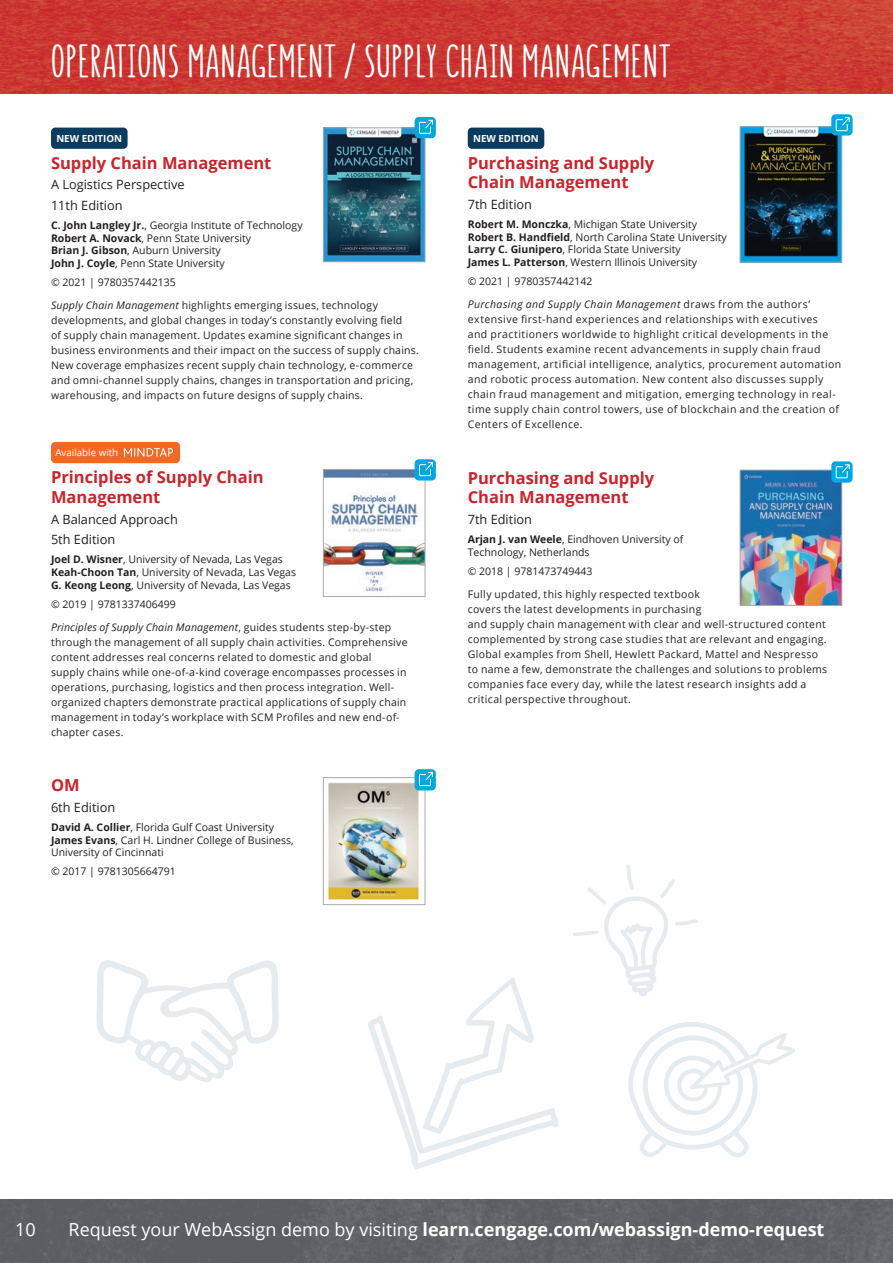
<style>
.page{position:relative;width:893px;height:1263px;background:#fff}
.page>*{position:absolute;margin:0;border:0;box-sizing:border-box;transform-origin:0 0}
.Section_Headers{font:700 45px "Summer Font";letter-spacing:.025em;color:#fff}
.t1{font:700 18px "Open Sans";color:#fff}
.t2{font:18px "Open Sans";color:#fff}
.Title__with_Flash{font:700 16.5px/19.8px "Open Sans";color:#c8242b}
.t3{font:12.75px/20.7px "Open Sans";color:#231f20}
.Body{font:10.5px/15px "Open Sans";letter-spacing:.03em;color:#231f20}
.Author{font:10.5px/12.6px "Open Sans";color:#231f20}
.Biblio{font:10.5px "Open Sans";color:#231f20}
.t4{font:700 9.75px "Open Sans";color:#fff}
.Biblio-2{font:9.75px "Open Sans";color:#fff}
.s1{font-weight:700}
.s2{font-style:italic}
.s3{font-weight:400}
</style>
<div class="page">
<div style="left:0;top:1199px;width:893px;height:64px;background:#5d6166"></div>
<svg style="left:368px;top:978px;width:190px;height:191px"></svg>
<svg style="left:573px;top:864px;width:125px;height:133px"></svg>
<svg style="left:96px;top:960px;width:183px;height:122px"></svg>
<svg style="left:628px;top:1022px;width:167px;height:136px"></svg>
<img style="left:0;top:0;width:893px;height:94px">
<div style="left:51px;top:442px;width:129px;height:21px;background:#f36824;border-radius:4px"></div>
<svg style="left:124px;top:448px;width:49px;height:8px"></svg>
<div style="left:468px;top:128px;width:76px;height:21px;background:#0c3b60;border-radius:4px"></div>
<div style="left:51px;top:128px;width:77px;height:21px;background:#0c3b60;border-radius:4px"></div>
<div style="left:831px;top:114px;width:22px;height:22px;background:#00a8e0;border-radius:4px"></div>
<img style="left:740px;top:117px;width:110px;height:146px">
<div style="left:415px;top:117px;width:21px;height:21px;background:#00a8e0;border-radius:4px"></div>
<svg style="left:323px;top:120px;width:110px;height:142px;background:#446f83"></svg>
<div style="left:415px;top:459px;width:21px;height:21px;background:#00a8e0;border-radius:4px"></div>
<img style="left:323px;top:462px;width:110px;height:135px">
<div style="left:415px;top:769px;width:21px;height:21px;background:#00a8e0;border-radius:4px"></div>
<img style="left:323px;top:772px;width:110px;height:133px">
<div style="left:831px;top:461px;width:22px;height:22px;background:#00a8e0;border-radius:4px"></div>
<img style="left:740px;top:464px;width:110px;height:142px">
<p class="Section_Headers" style="left:51px;top:34px;width:621px">OPERATIONS MANAGEMENT / SUPPLY CHAIN MANAGEMENT</p>
<p class="t4" style="left:56px;top:131px;width:67px">NEW EDITION</p>
<p class="Title__with_Flash" style="left:51px;top:152px;width:222px">Supply Chain Management</p>
<p class="t3" style="left:51px;top:174px;width:135px">A Logistics Perspective<br>11th Edition</p>
<p class="Author" style="left:51px;top:219px;width:253px"><span class="s1">C. John Langley Jr.</span>, Georgia Institute of Technology <span class="s1">Robert A. Novack</span>, Penn State University<br><span class="s1">Brian J. Gibson</span>, Auburn University<br><span class="s1">John J. Coyle</span>, Penn State University</p>
<p class="Biblio" style="left:51px;top:275px;width:126px">© 2021 | 9780357442135</p>
<p class="Body" style="left:51px;top:298px;width:369px"><span class="s2">Supply Chain Management</span> highlights emerging issues, technology developments, and global changes in today’s constantly evolving field<br>of supply chain management. Updates examine significant changes in business environments and their impact on the success of supply chains.<br>New coverage emphasizes recent supply chain technology, e-commerce and omni-channel supply chains, changes in transportation and pricing, warehousing, and impacts on future designs of supply chains.</p>
<p class="Biblio-2" style="left:55px;top:446px;width:64px">Available with</p>
<p class="Title__with_Flash" style="left:51px;top:467px;width:214px">Principles of Supply Chain<br>Management</p>
<p class="t3" style="left:51px;top:508px;width:128px">A Balanced Approach<br>5th Edition</p>
<p class="Author" style="left:51px;top:553px;width:247px"><span class="s1">Joel D. Wisner</span>, University of Nevada, Las Vegas<br><span class="s1">Keah-Choon Tan</span>, University of Nevada, Las Vegas<br><span class="s1">G. Keong Leong</span>, University of Nevada, Las Vegas</p>
<p class="Biblio" style="left:51px;top:596px;width:126px">© 2019 | 9781337406499</p>
<p class="Body" style="left:51px;top:619px;width:358px"><span class="s2">Principles of Supply Chain Management</span>, guides students step-by-step through the management of all supply chain activities. Comprehensive content addresses real concerns related to domestic and global<br>supply chains while one-of-a-kind coverage encompasses processes in operations, purchasing, logistics and then process integration. Well&shy;organized chapters demonstrate practical applications of supply chain management in today’s workplace with SCM Profiles and new end-of&shy;chapter cases.</p>
<p class="Title__with_Flash" style="left:51px;top:775px;width:30px">OM</p>
<p class="t3" style="left:51px;top:797px;width:66px">6th Edition</p>
<p class="Author" style="left:51px;top:820px;width:244px"><span class="s1">David A. Collier</span>, Florida Gulf Coast University<br><span class="s1">James Evans</span>, Carl H. Lindner College of Business,<br>University of Cincinnati</p>
<p class="Biblio" style="left:51px;top:864px;width:126px">© 2017 | 9781305664791</p>
<p class="t4" style="left:473px;top:131px;width:67px">NEW EDITION</p>
<p class="Title__with_Flash" style="left:468px;top:152px;width:188px">Purchasing and Supply<br>Chain Management</p>
<p class="t3" style="left:468px;top:194px;width:66px">7th Edition</p>
<p class="Author" style="left:468px;top:218px;width:260px"><span class="s1">Robert M. Monczka</span>, Michigan State University <span class="s1">Robert B. Handfield</span>, North Carolina State University <span class="s1">Larry C. Giunipero</span>, Florida State University<br><span class="s1">James L. Patterson</span>, Western Illinois University</p>
<p class="Biblio" style="left:468px;top:274px;width:126px">© 2021 | 9780357442142</p>
<p class="Body" style="left:468px;top:297px;width:375px"><span class="s2">Purchasing and Supply Chain Management</span> draws from the authors’ extensive first-hand experiences and relationships with executives<br>and practitioners worldwide to highlight critical developments in the field. Students examine recent advancements in supply chain fraud management, artificial intelligence, analytics, procurement automation and robotic process automation. New content also discusses supply chain fraud management and mitigation, emerging technology in real&shy;time supply chain control towers, use of blockchain and the creation of Centers of Excellence.</p>
<p class="Title__with_Flash" style="left:468px;top:467px;width:188px">Purchasing and Supply<br>Chain Management</p>
<p class="t3" style="left:468px;top:509px;width:66px">7th Edition</p>
<p class="Author" style="left:468px;top:533px;width:217px"><span class="s1">Arjan J. van Weele</span>, Eindhoven University of<br>Technology, Netherlands</p>
<p class="Biblio" style="left:468px;top:564px;width:126px">© 2018 | 9781473749443</p>
<p class="Body" style="left:468px;top:587px;width:361px">Fully updated, this highly respected textbook<br>covers the latest developments in purchasing<br>and supply chain management with clear and well-structured content complemented by strong case studies that are relevant and engaging.<br>Global examples from Shell, Hewlett Packard, Mattel and Nespresso to name a few, demonstrate the challenges and solutions to problems companies face every day, while the latest research insights add a critical perspective throughout.</p>
<p class="t2" style="left:15px;top:1217px;width:22px">10</p>
<p class="t1" style="left:69px;top:1216px;width:757px"><span class="s3">Request your WebAssign demo by visiting</span> learn.cengage.com/webassign-demo-request</p>
</div>
